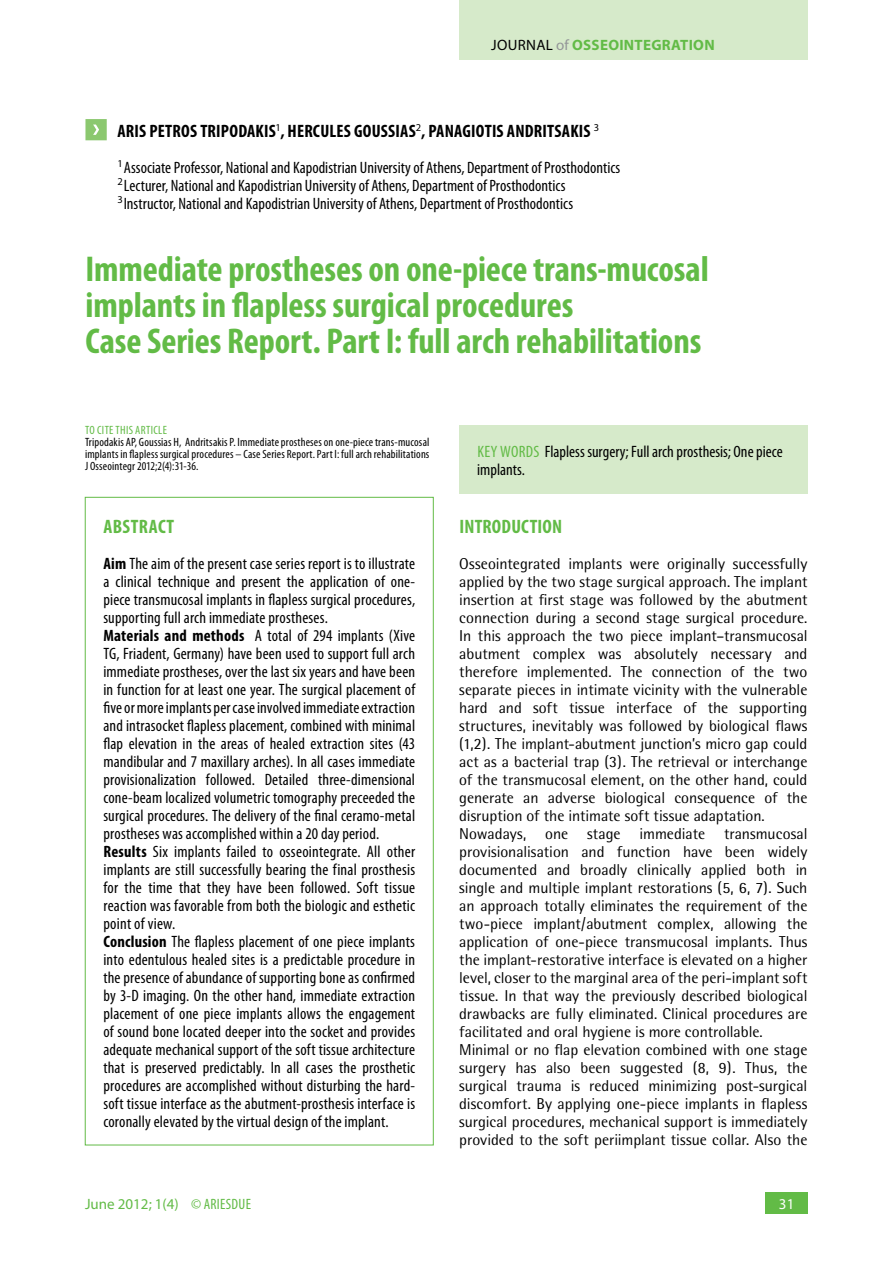
<style>
.page{position:relative;width:893px;height:1263px;background:#fff}
.page>*{position:absolute;margin:0;border:0;box-sizing:border-box;transform-origin:0 0}
.t1{font:700 condensed 36px/36px "Myriad Pro";letter-spacing:-.005em;color:#62bb46}
.t2{font:700 condensed 19.5px "Myriad Pro";letter-spacing:.01em;color:#62bb46}
.t3{font:700 condensed 18px "Myriad Pro";letter-spacing:.01em;color:#000}
.t4{font:condensed 16.5px/18px "Myriad Pro";letter-spacing:.01em;color:#000}
.t5{font:15.75px/18px "Rotis Semi Sans";color:#000}
.t6{font:700 15px "Myriad Pro";letter-spacing:.02em;color:#62bb46}
.t7{font:15px "Myriad Pro";color:#62bb46}
.t8{font:15px "Myriad Pro";color:#fff}
.t9{font:condensed 12px/12px "Myriad Pro";letter-spacing:.01em;color:#000;text-align:justify}
.t10{font:condensed 12px "Myriad Pro";letter-spacing:.03em;color:#62bb46}
.s1{font-weight:400;color:#000}
.s2{font-weight:400;color:#939598}
.s3{font-weight:700}
.s4{color:#62bb46}
.s5{font-stretch:condensed}
</style>
<div class="page">
<div style="left:765px;top:1193px;width:43px;height:21px;background:#62bb46"></div>
<div style="left:459px;top:0;width:349px;height:60px;background:#d6eaca"></div>
<svg style="left:85px;top:119px;width:22px;height:21px"></svg>
<div style="left:459px;top:425px;width:348px;height:69px;background:#d6eaca"></div>
<p class="t6" style="left:491px;top:35px;width:225px"><span class="s1">JOURNAL</span> <span class="s2">OF</span> OSSEOINTEGRATION</p>
<p class="t3" style="left:118px;top:120px;width:483px">Aris Petros Tripodakis<sup>1</sup>, Hercules Goussias<sup>2</sup>, Panag iotis Andritsakis <sup>3</sup></p>
<p class="t4" style="left:117px;top:158px;width:505px"><sup>1</sup>Associate Professor, National and Kapodistrian University of Athens, Department of Prosthodontics<br><sup>2</sup>Lecturer, National and Kapodistrian University of Athens, Department of Prosthodontics<br><sup>3</sup>Instructor, National and Kapodistrian University of Athens, Department of Prosthodontics</p>
<h1 class="t1" style="left:85px;top:250px;width:625px">Immediate prostheses on one-piece trans-mucosal implants in flapless surgical procedures<br>Case Series Report. Part I: full arch rehabilitations</h1>
<p class="t10" style="left:85px;top:423px;width:78px">to cite this article</p>
<p class="t9" style="left:85px;top:436px;width:346px">Tripodakis AP, Goussias H, Andritsakis P. Immediate prostheses on one-piece trans-mucosal implants in flapless surgical procedures – Case Series Report. Part I: full arch rehabilitations J Osseointegr 2012;2(4):31-36.</p>
<p class="t2" style="left:104px;top:514px;width:64px">ABSTRACT</p>
<p class="t4" style="left:103px;top:554px;width:313px"><span class="s3">Aim</span> The aim of the present case series report is to illustrate a clinical technique and present the application of one&shy;piece transmucosal implants in flapless surgical procedures, supporting full arch immediate prostheses.<br><span class="s3">Materials and methods</span> A total of 294 implants (Xive TG, Friadent, Germany) have been used to support full arch immediate prostheses, over the last six years and have been in function for at least one year. The surgical placement of five or more implants per case involved immediate extraction and intrasocket flapless placement, combined with minimal flap elevation in the areas of healed extraction sites (43 mandibular and 7 maxillary arches). In all cases immediate provisionalization followed. Detailed three-dimensional cone-beam localized volumetric tomography preceeded the surgical procedures. The delivery of the final ceramo-metal prostheses was accomplished within a 20 day period.<br><span class="s3">Results</span> Six implants failed to osseointegrate. All other implants are still successfully bearing the final prosthesis for the time that they have been followed. Soft tissue reaction was favorable from both the biologic and esthetic point of view.<br><span class="s3">Conclusion</span> The flapless placement of one piece implants into edentulous healed sites is a predictable procedure in the presence of abundance of supporting bone as confirmed by 3-D imaging. On the other hand, immediate extraction placement of one piece implants allows the engagement of sound bone located deeper into the socket and provides adequate mechanical support of the soft tissue architecture that is preserved predictably. In all cases the prosthetic procedures are accomplished without disturbing the hard&shy;soft tissue interface as the abutment-prosthesis interface is coronally elevated by the virtual design of the implant.</p>
<p class="t4" style="left:477px;top:442px;width:307px"><span class="s4">KEY WORDS</span> Flapless surgery; Full arch prosthesis; One piece implants.</p>
<p class="t2" style="left:459px;top:514px;width:104px">Introduction</p>
<p class="t5" style="left:459px;top:555px;width:350px">Osseointegrated implants were originally successfully applied by the two stage surgical approach. The implant insertion at first stage was followed by the abutment connection during a second stage surgical procedure.<br>In this approach the two piece implant–transmucosal abutment complex was absolutely necessary and therefore implemented. The connection of the two separate pieces in intimate vicinity with the vulnerable hard and soft tissue interface of the supporting structures, inevitably was followed by biological flaws (1,2). The implant-abutment junction’s micro gap could act as a bacterial trap (3). The retrieval or interchange of the transmucosal element, on the other hand, could generate an adverse biological consequence of the disruption of the intimate soft tissue adaptation.<br>Nowadays, one stage immediate transmucosal provisionalisation and function have been widely documented and broadly clinically applied both in single and multiple implant restorations (5, 6, 7). Such an approach totally eliminates the requirement of the two-piece implant/abutment complex, allowing the application of one-piece transmucosal implants. Thus the implant-restorative interface is elevated on a higher level, closer to the marginal area of the peri-implant soft tissue. In that way the previously described biological drawbacks are fully eliminated. Clinical procedures are facilitated and oral hygiene is more controllable.<br>Minimal or no flap elevation combined with one stage surgery has also been suggested (8, 9). Thus, the surgical trauma is reduced minimizing post-surgical discomfort. By applying one-piece implants in flapless surgical procedures, mechanical support is immediately provided to the soft periimplant tissue collar. Also the</p>
<p class="t7" style="left:85px;top:1195px;width:167px">JUNE 2012; 1(4) <span class="s5">© ariesdue</span></p>
<p class="t8" style="left:779px;top:1195px;width:17px">31</p>
</div>
